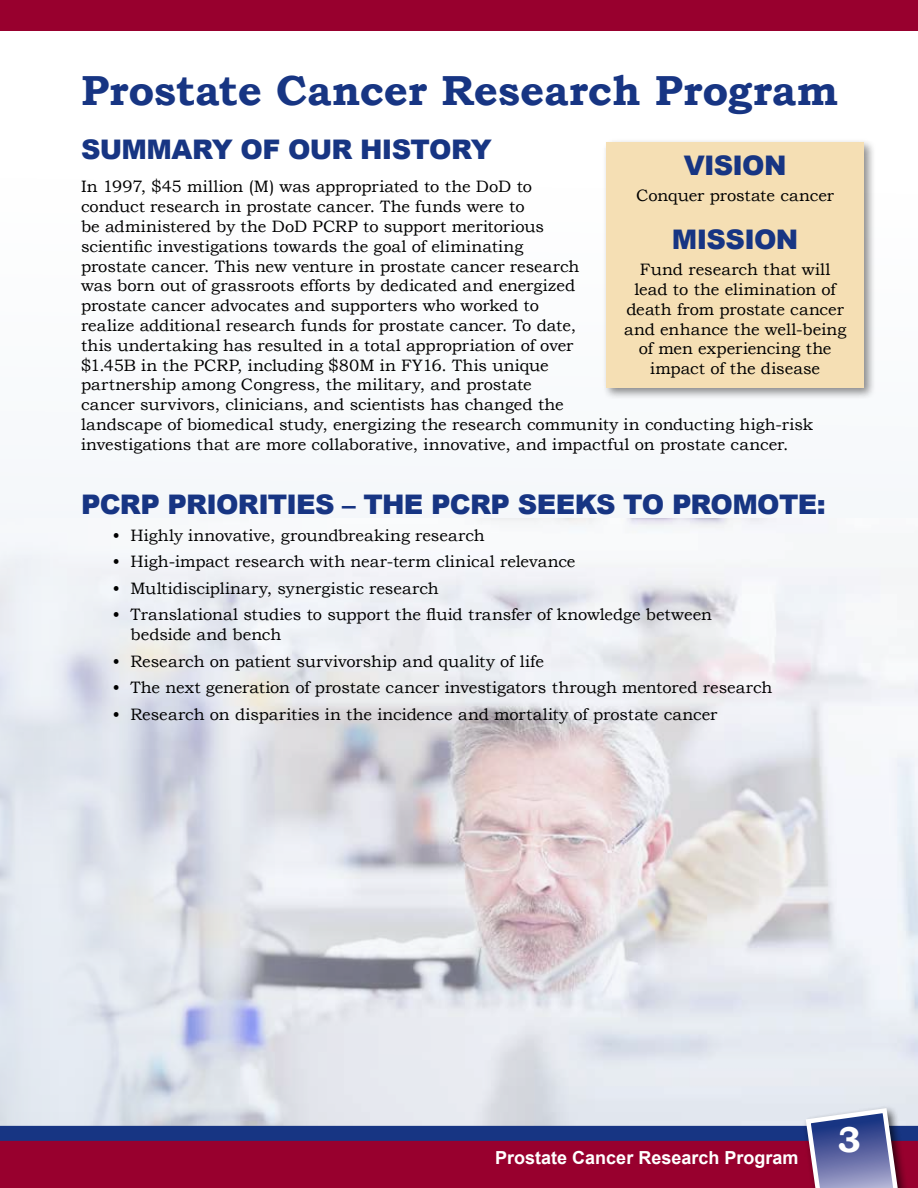
<style>
.page{position:relative;width:918px;height:1188px;background:#fff}
.page>*{position:absolute;margin:0;border:0;box-sizing:border-box;transform-origin:0 0}
.t1{font:700 42px "Bookman Old Style";color:#173583}
.t2{font:900 27px "Arial";letter-spacing:-.025em;color:#173583}
.t3{font:700 18px "Arial";color:#fff}
.t4{font:16.5px/19.8px "Bookman Old Style";letter-spacing:-.005em;color:#000}
</style>
<div class="page">
<div style="left:0;top:151px;width:918px;height:1037px;background:#f9fbfc"></div>
<img style="left:1px;top:518px;width:917px;height:608px">
<hr style="left:0;top:334px;width:1px;height:854px;background:#d5e1ec">
<div style="left:0;top:1135px;width:918px;height:53px;background:#98002e"></div>
<div style="left:0;top:1126px;width:918px;height:15px;background:#173583"></div>
<div style="left:0;top:0;width:918px;height:31px;background:#98002e"></div>
<div style="left:802px;top:1104px;width:113px;height:84px;background:#000;opacity:.7"></div>
<svg style="left:803px;top:1106px;width:104px;height:82px"></svg>
<div style="left:602px;top:138px;width:274px;height:262px;background:#000;opacity:.45"></div>
<div style="left:606px;top:142px;width:258px;height:246px;background:#f5dfb4"></div>
<h1 class="t1" style="left:81px;top:60px;width:759px">Prostate Cancer Research Program</h1>
<h2 class="t2" style="left:81px;top:130px;width:412px">SUMMARY OF OUR HISTORY</h2>
<p class="t4" style="left:81px;top:177px;width:734px">In 1997, $45 million (M) was appropriated to the DoD to<br>conduct research in prostate cancer. The funds were to<br>be administered by the DoD PCRP to support meritorious<br>scientific investigations towards the goal of eliminating<br>prostate cancer. This new venture in prostate cancer research<br>was born out of grassroots efforts by dedicated and energized<br>prostate cancer advocates and supporters who worked to<br>realize additional research funds for prostate cancer. To date,<br>this undertaking has resulted in a total appropriation of over<br>$1.45B in the PCRP, including $80M in FY16. This unique<br>partnership among Congress, the military, and prostate<br>cancer survivors, clinicians, and scientists has changed the<br>landscape of biomedical study, energizing the research community in conducting high-risk investigations that are more collaborative, innovative, and impactful on prostate cancer.</p>
<h2 class="t2" style="left:684px;top:146px;width:104px">VISION</h2>
<p class="t4" style="left:636px;top:186px;width:199px">Conquer prostate cancer</p>
<h2 class="t2" style="left:672px;top:219px;width:128px">MISSION</h2>
<p class="t4" style="left:624px;top:260px;width:224px;text-align:center">Fund research that will lead to the elimination of death from prostate cancer and enhance the well-being of men experiencing the impact of the disease</p>
<h2 class="t2" style="left:81px;top:485px;width:746px">PCRP PRIORITIES – THE PCRP SEEKS TO PROMOTE:</h2>
<p class="t4" style="left:112px;top:525px;width:374px">• Highly innovative, groundbreaking research</p>
<p class="t4" style="left:112px;top:552px;width:465px">• High-impact research with near-term clinical relevance</p>
<p class="t4" style="left:112px;top:578px;width:328px">• Multidisciplinary, synergistic research</p>
<p class="t4" style="left:131px;top:605px;width:583px;text-indent:-18px">• Translational studies to support the fluid transfer of knowledge between bedside and bench</p>
<p class="t4" style="left:112px;top:651px;width:433px">• Research on patient survivorship and quality of life</p>
<p class="t4" style="left:112px;top:678px;width:662px">• The next generation of prostate cancer investigators through mentored research</p>
<p class="t4" style="left:112px;top:704px;width:607px">• Research on disparities in the incidence and mortality of prostate cancer</p>
<p class="t3" style="left:495px;top:1145px;width:368px">Prostate Cancer Research Program <sup>3</sup></p>
</div>
